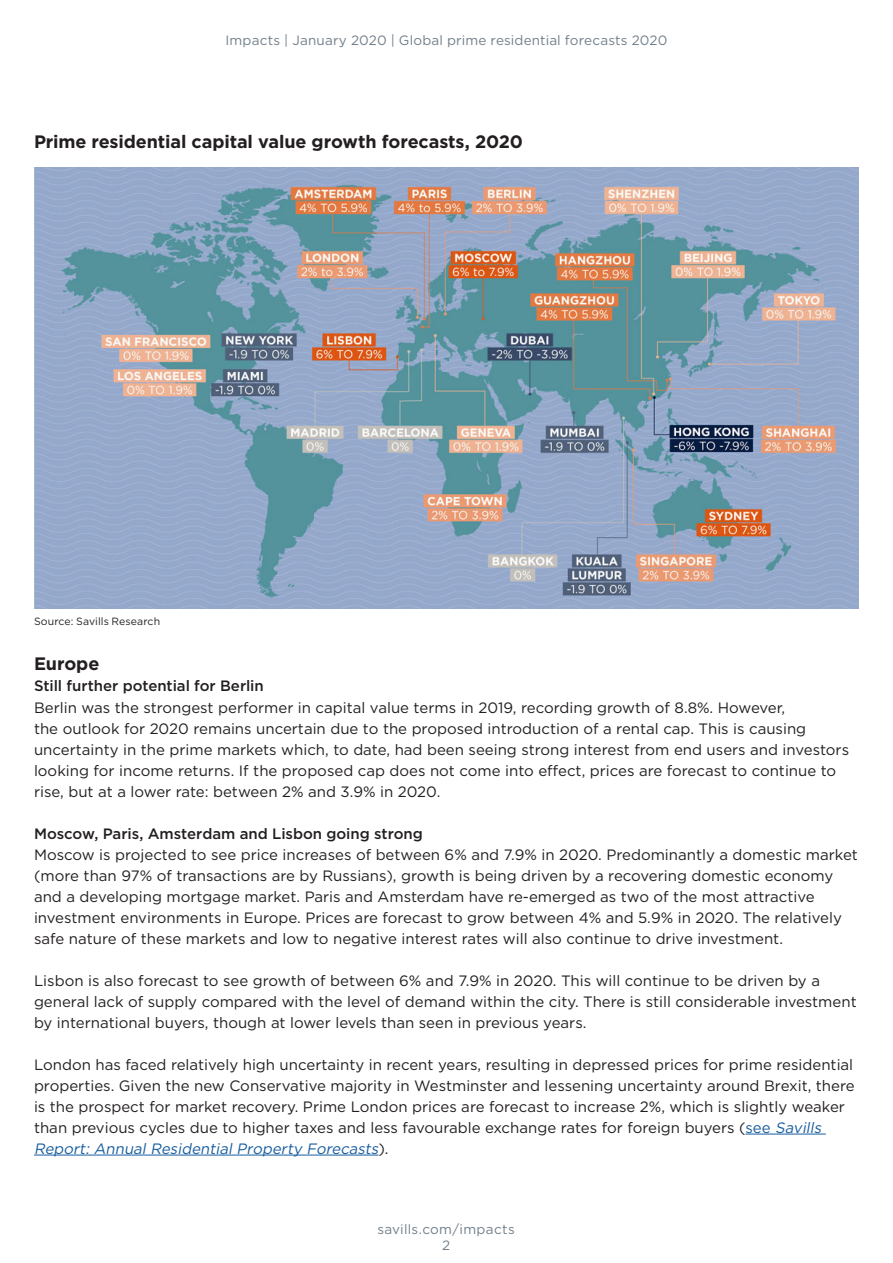
<style>
.page{position:relative;width:893px;height:1263px;background:#fff}
.page>*{position:absolute;margin:0;border:0;box-sizing:border-box;transform-origin:0 0}
.Spotlight_Standfirst{font:700 18px "Gotham";letter-spacing:-.005em;color:#231f20}
.t1{font:15px/21px "Gotham";color:#231f20}
.t2{font:500 15px "Gotham";color:#231f20}
.Spotlight_Strapline{font:13.5px "Gotham";letter-spacing:.015em;color:#727f8a}
.MiM_Chart_Axis_Title{font:10.5px "Gotham";letter-spacing:.005em;color:#231f20}
.s1{color:#175d9e}
.s2{font-style:italic;color:#175d9e}
</style>
<div class="page">
<img style="left:34px;top:168px;width:825px;height:441px">
<hr style="left:745px;top:1134px;width:81px;height:1px;background:#175d9e">
<hr style="left:34px;top:1155px;width:344px;height:1px;background:#175d9e">
<p class="Spotlight_Strapline" style="left:225px;top:31px;width:444px">Impacts | January 2020 | Global prime residential forecasts 2020</p>
<p class="Spotlight_Standfirst" style="left:34px;top:130px;width:490px">Prime residential capital value growth forecasts, 2020</p>
<p class="MiM_Chart_Axis_Title" style="left:34px;top:614px;width:128px">Source: Savills Research</p>
<p class="Spotlight_Standfirst" style="left:34px;top:652px;width:67px">Europe</p>
<p class="t2" style="left:34px;top:676px;width:231px">Still further potential for Berlin</p>
<p class="t1" style="left:34px;top:696px;width:817px">Berlin was the strongest performer in capital value terms in 2019, recording growth of 8.8%. However,<br>the outlook for 2020 remains uncertain due to the proposed introduction of a rental cap. This is causing uncertainty in the prime markets which, to date, had been seeing strong interest from end users and investors looking for income returns. If the proposed cap does not come into effect, prices are forecast to continue to rise, but at a lower rate: between 2% and 3.9% in 2020.</p>
<p class="t2" style="left:34px;top:823px;width:390px">Moscow, Paris, Amsterdam and Lisbon going strong</p>
<p class="t1" style="left:34px;top:843px;width:825px">Moscow is projected to see price increases of between 6% and 7.9% in 2020. Predominantly a domestic market (more than 97% of transactions are by Russians), growth is being driven by a recovering domestic economy and a developing mortgage market. Paris and Amsterdam have re-emerged as two of the most attractive investment environments in Europe. Prices are forecast to grow between 4% and 5.9% in 2020. The relatively safe nature of these markets and low to negative interest rates will also continue to drive investment.</p>
<p class="t1" style="left:34px;top:969px;width:824px">Lisbon is also forecast to see growth of between 6% and 7.9% in 2020. This will continue to be driven by a general lack of supply compared with the level of demand within the city. There is still considerable investment by international buyers, though at lower levels than seen in previous years.</p>
<p class="t1" style="left:34px;top:1053px;width:822px">London has faced relatively high uncertainty in recent years, resulting in depressed prices for prime residential properties. Given the new Conservative majority in Westminster and lessening uncertainty around Brexit, there is the prospect for market recovery. Prime London prices are forecast to increase 2%, which is slightly weaker than previous cycles due to higher taxes and less favourable exchange rates for foreign buyers (<span class="s1">see</span> <span class="s2">Savills Report: Annual Residential Property Forecasts</span>) .</p>
<p class="Spotlight_Strapline" style="left:377px;top:1220px;width:139px">savills.com/impacts</p>
<p class="Spotlight_Strapline" style="left:442px;top:1236px;width:10px">2</p>
</div>
